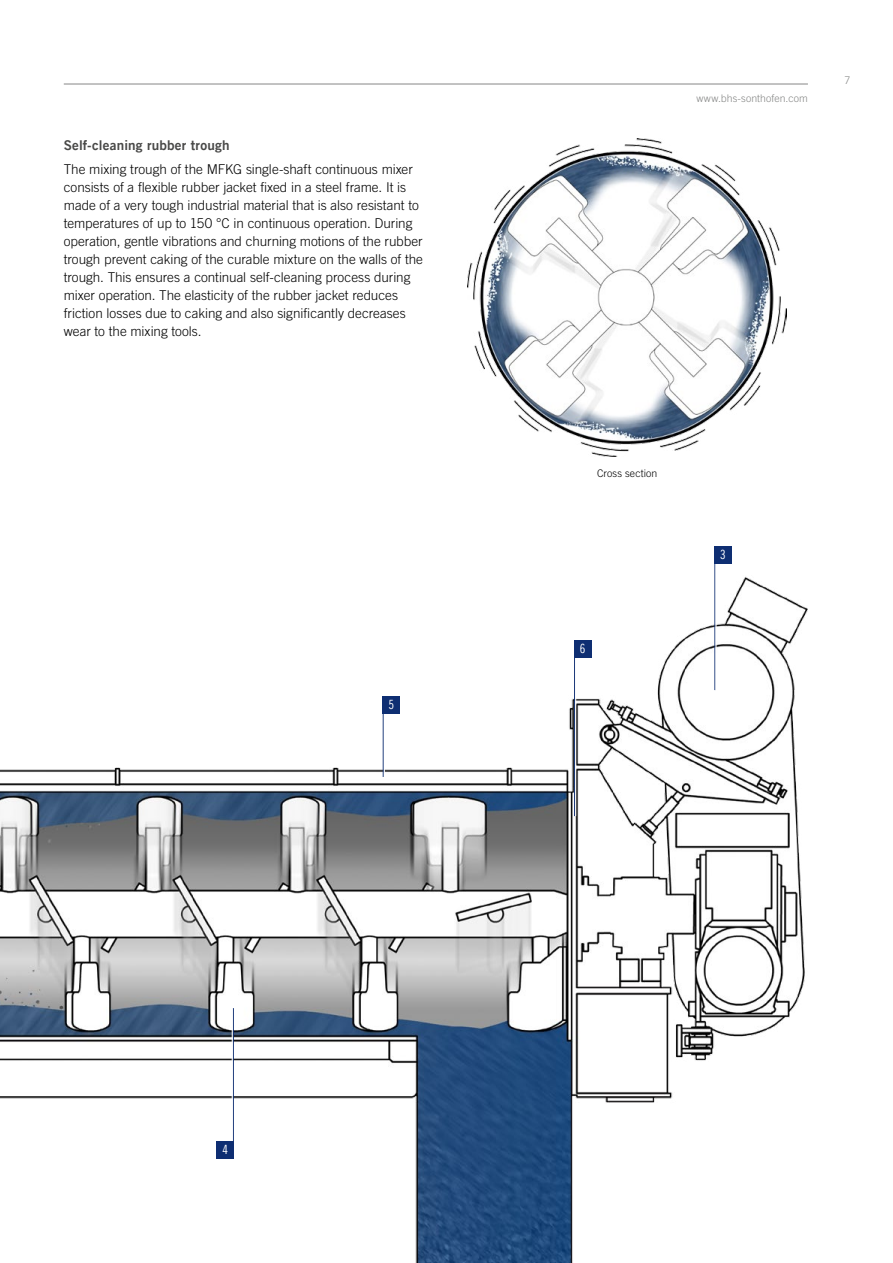
<style>
.page{position:relative;width:893px;height:1263px;background:#fff}
.page>*{position:absolute;margin:0;border:0;box-sizing:border-box;transform-origin:0 0}
.t1{font:300 13.5px/18px "Trade Gothic LT Com";color:#000}
.t2{font:13.5px "Trade Gothic LT Com Bd 2";letter-spacing:.015em;color:#484847}
.t3{font:12.75px "Trade Gothic LT Com Cn 18";color:#fff}
.t4{font:300 10.5px "Trade Gothic LT Com";letter-spacing:.01em;color:#868786}
.t5{font:300 10.5px "Trade Gothic LT Com";letter-spacing:.01em;color:#000}
</style>
<div class="page">
<img style="left:468px;top:138px;width:319px;height:318px">
<img style="left:0;top:546px;width:808px;height:717px">
<hr style="left:233px;top:1008px;width:1px;height:150px;background:#0e2e72">
<hr style="left:232px;top:1008px;width:1px;height:150px;background:#fff">
<hr style="left:714px;top:546px;width:1px;height:144px;background:#0e2e72">
<hr style="left:715px;top:546px;width:1px;height:144px;background:#fff">
<hr style="left:383px;top:696px;width:1px;height:81px;background:#0e2e72">
<hr style="left:384px;top:696px;width:1px;height:81px;background:#fff">
<hr style="left:574px;top:640px;width:1px;height:176px;background:#0e2e72">
<hr style="left:575px;top:640px;width:1px;height:176px;background:#fff">
<div style="left:217px;top:1141px;width:17px;height:17px;background:#0e2e72"></div>
<div style="left:714px;top:546px;width:17px;height:17px;background:#0e2e72"></div>
<div style="left:383px;top:696px;width:17px;height:17px;background:#0e2e72"></div>
<div style="left:574px;top:640px;width:17px;height:17px;background:#0e2e72"></div>
<hr style="left:64px;top:84px;width:744px;height:1px;background:#868786">
<p class="t2" style="left:64px;top:137px;width:167px">Self-cleaning rubber trough</p>
<p class="t1" style="left:64px;top:160px;width:361px">The mixing trough of the MFKG single-shaft continuous mixer consists of a flexible rubber jacket fixed in a steel frame. It is made of a very tough industrial material that is also resistant to temperatures of up to 150 °C in continuous operation. During operation, gentle vibrations and churning motions of the rubber trough prevent caking of the curable mixture on the walls of the trough. This ensures a continual self-cleaning process during mixer operation. The elasticity of the rubber jacket reduces friction losses due to caking and also significantly decreases wear to the mixing tools.</p>
<p class="t3" style="left:388px;top:697px;width:7px">5</p>
<p class="t4" style="left:696px;top:92px;width:113px">www.bhs-sonthofen.com</p>
<p class="t4" style="left:845px;top:74px;width:7px">7</p>
<p class="t5" style="left:597px;top:467px;width:62px">Cross section</p>
<p class="t3" style="left:580px;top:641px;width:7px">6</p>
<p class="t3" style="left:720px;top:547px;width:7px">3</p>
<p class="t3" style="left:223px;top:1142px;width:7px">4</p>
</div>
